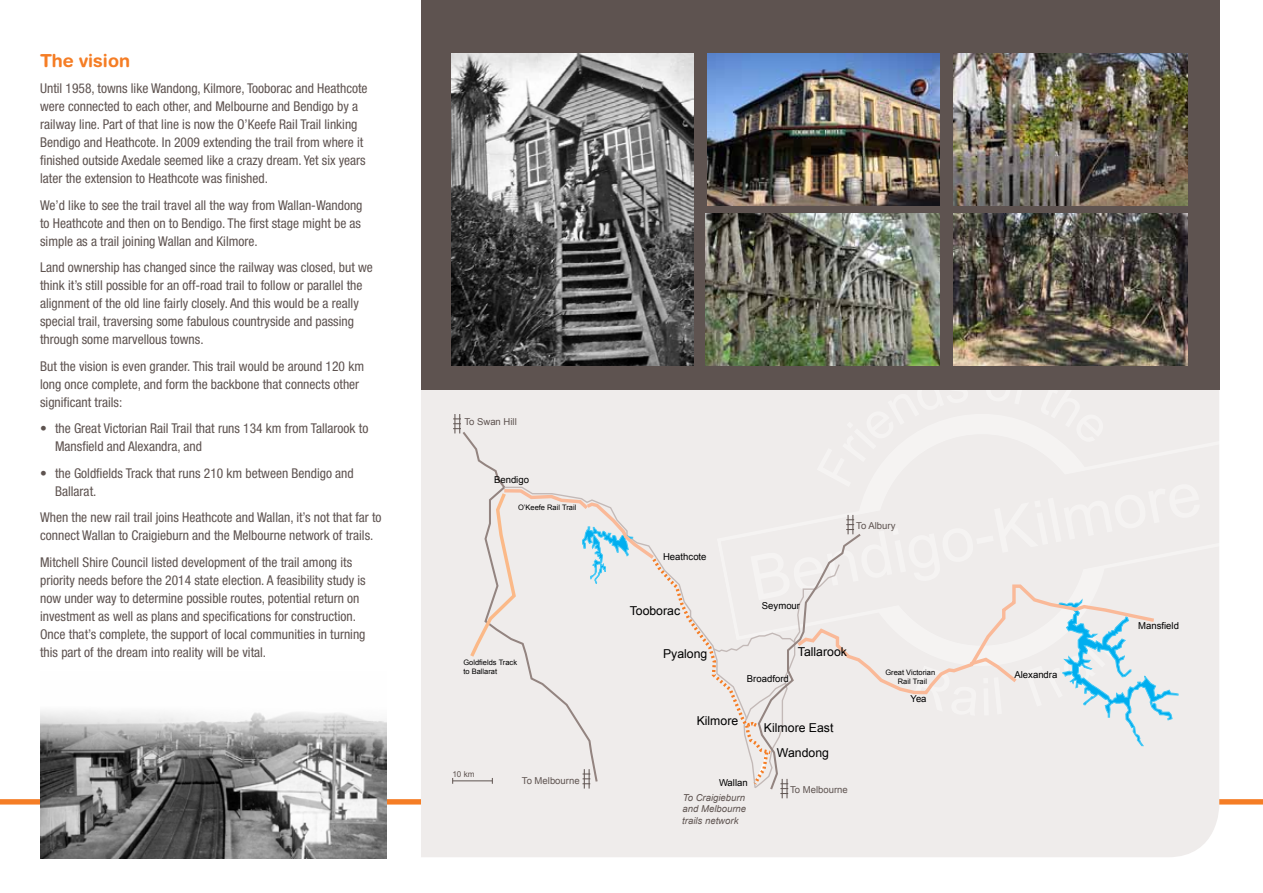
<style>
.page{position:relative;width:1263px;height:893px;background:#fff}
.page>*{position:absolute;margin:0;border:0;box-sizing:border-box;transform-origin:0 0}
.t1{font:700 18px "Helvetica Rounded LT Std";color:#f57d25}
.t2{font:condensed 13.5px/18px "Helvetica Neue LT Std";color:#5e5350}
.t3{font:12.3px "Arial";color:#000}
.t4{font:9.6px "Arial";color:#000}
.t5{font:9.6px "Arial";color:#5e5350}
.t6{font:italic 9.6px/11.4px "Arial";color:#5e5350}
.t7{font:8.25px "Arial";color:#5e5350}
.t8{font:7.5px/9px "Arial";color:#000}
</style>
<div class="page">
<div style="left:0;top:799px;width:1263px;height:6px;background:#f57d25"></div>
<div style="left:421px;top:389px;width:798px;height:468px;background:#efeceb"></div>
<div style="left:1200px;top:410px;width:19px;height:263px;background:#efeceb"></div>
<div style="left:421px;top:0;width:798px;height:389px;background:#5e5350"></div>
<div style="left:452px;top:389px;width:748px;height:409px;background:#efeceb"></div>
<img style="left:707px;top:54px;width:232px;height:152px">
<img style="left:953px;top:54px;width:234px;height:152px">
<img style="left:953px;top:214px;width:234px;height:152px">
<img style="left:705px;top:214px;width:234px;height:152px">
<img style="left:40px;top:711px;width:347px;height:147px">
<img style="left:451px;top:54px;width:242px;height:312px">
<h1 class="t1" style="left:40px;top:50px;width:91px">The vision</h1>
<p class="t2" style="left:40px;top:80px;width:329px">Until 1958, towns like Wandong, Kilmore, Tooborac and Heathcote were connected to each other, and Melbourne and Bendigo by a railway line. Part of that line is now the O’Keefe Rail Trail linking Bendigo and Heathcote. In 2009 extending the trail from where it finished outside Axedale seemed like a crazy dream. Yet six years later the extension to Heathcote was finished.</p>
<p class="t2" style="left:40px;top:196px;width:324px;text-align:justify">We’d like to see the trail travel all the way from Wallan-Wandong to Heathcote and then on to Bendigo. The first stage might be as simple as a trail joining Wallan and Kilmore.</p>
<p class="t2" style="left:40px;top:259px;width:334px">Land ownership has changed since the railway was closed, but we think it’s still possible for an off-road trail to follow or parallel the alignment of the old line fairly closely. And this would be a really special trail, traversing some fabulous countryside and passing through some marvellous towns.</p>
<p class="t2" style="left:40px;top:357px;width:325px">But the vision is even grander. This trail would be around 120 km long once complete, and form the backbone that connects other significant trails:</p>
<p class="t2" style="left:55px;top:420px;width:315px;text-indent:-15px">• the Great Victorian Rail Trail that runs 134 km from Tallarook to<br>Mansfield and Alexandra, and</p>
<p class="t2" style="left:55px;top:464px;width:300px;text-indent:-15px">• the Goldfields Track that runs 210 km between Bendigo and<br>Ballarat.</p>
<p class="t2" style="left:40px;top:509px;width:343px">When the new rail trail joins Heathcote and Wallan, it’s not that far to connect Wallan to Craigieburn and the Melbourne network of trails.</p>
<p class="t2" style="left:40px;top:553px;width:327px">Mitchell Shire Council listed development of the trail among its priority needs before the 2014 state election. A feasibility study is now under way to determine possible routes, potential return on investment as well as plans and specifications for construction.<br>Once that’s complete, the support of local communities in turning this part of the dream into reality will be vital.</p>
<p class="t5" style="left:464px;top:416px;width:54px">To Swan Hill</p>
<p class="t4" style="left:494px;top:474px;width:37px">Bendigo</p>
<p class="t8" style="left:518px;top:502px;width:60px">O’Keefe Rail Trail</p>
<p class="t8" style="left:463px;top:658px;width:55px">Goldfields Track to Ballarat</p>
<p class="t7" style="left:452px;top:768px;width:24px">10 km</p>
<p class="t5" style="left:522px;top:774px;width:59px">To Melbourne</p>
<p class="t4" style="left:663px;top:551px;width:45px">Heathcote</p>
<p class="t5" style="left:856px;top:520px;width:41px">To Albury</p>
<p class="t3" style="left:630px;top:602px;width:52px">Tooborac</p>
<p class="t3" style="left:663px;top:645px;width:46px">Pyalong</p>
<p class="t4" style="left:762px;top:600px;width:40px">Seymour</p>
<p class="t4" style="left:747px;top:673px;width:43px">Broadford</p>
<p class="t3" style="left:798px;top:643px;width:51px">Tallarook</p>
<p class="t3" style="left:697px;top:713px;width:43px">Kilmore</p>
<p class="t3" style="left:764px;top:720px;width:71px">Kilmore East</p>
<p class="t3" style="left:777px;top:744px;width:54px">Wandong</p>
<p class="t4" style="left:719px;top:777px;width:30px">Wallan</p>
<p class="t6" style="left:682px;top:792px;width:65px">To Craigieburn and Melbourne trails network</p>
<p class="t5" style="left:790px;top:784px;width:59px">To Melbourne</p>
<p class="t8" style="left:885px;top:668px;width:51px;text-align:center">Great Victorian<br>Rail Trail</p>
<p class="t4" style="left:910px;top:692px;width:18px">Yea</p>
<p class="t4" style="left:1014px;top:668px;width:44px">Alexandra</p>
<p class="t4" style="left:1138px;top:619px;width:42px">Mansfield</p>
</div>
